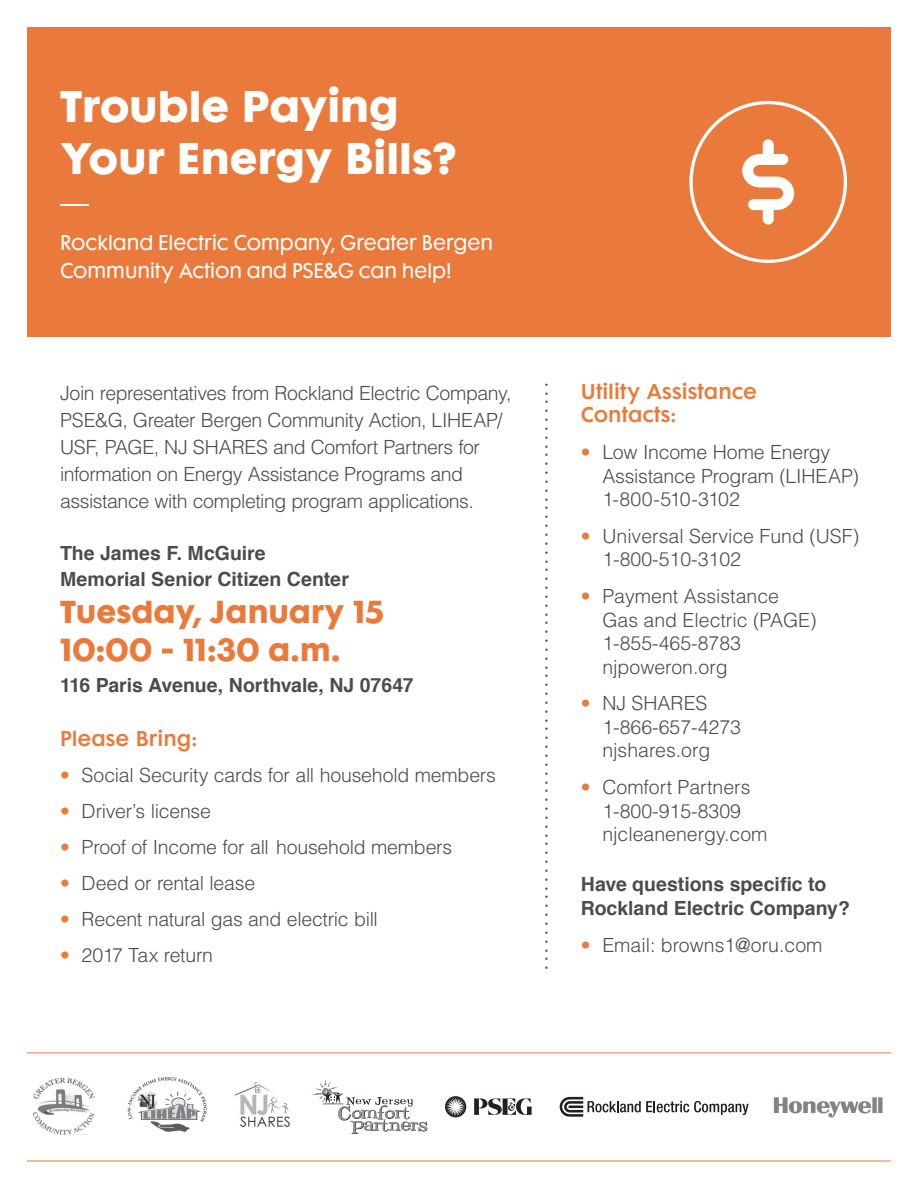
<style>
.page{position:relative;width:918px;height:1188px;background:#fff}
.page>*{position:absolute;margin:0;border:0;box-sizing:border-box;transform-origin:0 0}
.t1{font:40.5px/52.5px "Cg Futura Maxi Bd";color:#fff}
.t2{font:29.1px/37.5px "Cg Futura Maxi Bd";letter-spacing:.005em;color:#e97a3b}
.t3{font:300 19.5px/23.4px "Helvetica";letter-spacing:-.01em;color:#4b4c4d}
.t4{font:700 19.5px/25.5px "Helvetica";color:#4b4c4d}
.t5{font:19.5px/28.5px "Cg Futura Maxi Bk";color:#fff}
.t6{font:19.5px/23.4px "Cg Futura Maxi De";letter-spacing:.005em;color:#e97a3b}
.t7{font:13.5px "Cg Futura Maxi De";color:#4b4c4d}
.s1{font-family:"Cg Futura Maxi Bd";font-weight:400;color:#e97a3b}
</style>
<div class="page">
<div style="left:27px;top:27px;width:864px;height:310px;background:#e97a3b"></div>
<svg style="left:60px;top:204px;width:29px;height:1px"></svg>
<hr style="left:27px;top:1161px;width:864px;height:1px;background:#e97a3b">
<hr style="left:27px;top:1053px;width:864px;height:1px;background:#e97a3b">
<div style="left:689px;top:101px;width:158px;height:162px;border:3px solid #fff;border-radius:50%"></div>
<svg style="left:742px;top:154px;width:52px;height:56px"></svg>
<div style="left:763px;top:139px;width:11px;height:24px;background:#fff;border-radius:5px"></div>
<div style="left:763px;top:201px;width:11px;height:24px;background:#fff;border-radius:5px"></div>
<svg style="left:474px;top:1098px;width:58px;height:17px"></svg>
<svg style="left:445px;top:1096px;width:21px;height:21px"></svg>
<svg style="left:446px;top:1097px;width:19px;height:20px"></svg>
<img style="left:33px;top:1079px;width:62px;height:56px">
<img style="left:773px;top:1097px;width:110px;height:21px">
<img style="left:127px;top:1076px;width:80px;height:56px">
<img style="left:234px;top:1082px;width:56px;height:45px">
<svg style="left:560px;top:1097px;width:189px;height:20px"></svg>
<svg style="left:312px;top:1080px;width:115px;height:54px"></svg>
<h1 class="t1" style="left:60px;top:81px;width:398px">Trouble Paying<br>Your Energy Bills?</h1>
<p class="t5" style="left:60px;top:229px;width:434px">Rockland Electric Company, Greater Bergen<br>Community Action and PSE&amp;G can help!</p>
<p class="t3" style="left:60px;top:379px;width:453px;line-height:27px">Join representatives from Rockland Electric Company, PSE&amp;G, Greater Bergen Community Action, LIHEAP/ USF, PAGE, NJ SHARES and Comfort Partners for information on Energy Assistance Programs and assistance with completing program applications.</p>
<p class="t4" style="left:60px;top:541px;width:290px">The James F. McGuire<br>Memorial Senior Citizen Center</p>
<h2 class="t2" style="left:60px;top:594px;width:325px">Tuesday, January 15<br>10:00 - 11:30 a.m.</h2>
<p class="t4" style="left:60px;top:673px;width:355px">116 Paris Avenue, Northvale, NJ 07647</p>
<p class="t6" style="left:60px;top:728px;width:139px">Please Bring:</p>
<p class="t3" style="left:60px;top:763px;width:437px"><span class="s1">•</span> Social Security cards for all household members</p>
<p class="t3" style="left:60px;top:799px;width:152px"><span class="s1">•</span> Driver’s license</p>
<p class="t3" style="left:60px;top:835px;width:394px"><span class="s1">•</span> Proof of Income for all household members</p>
<p class="t3" style="left:60px;top:871px;width:197px"><span class="s1">•</span> Deed or rental lease</p>
<p class="t3" style="left:60px;top:907px;width:319px"><span class="s1">•</span> Recent natural gas and electric bill</p>
<p class="t3" style="left:60px;top:943px;width:155px"><span class="s1">•</span> 2017 Tax return</p>
<p class="t7" style="left:534px;top:970px;width:590px;rotate:-90deg">...................................................................</p>
<p class="t6" style="left:581px;top:381px;width:178px">Utility Assistance<br>Contacts:</p>
<p class="t3" style="left:602px;top:440px;width:258px;text-indent:-22px"><span class="s1">•</span> Low Income Home Energy<br>Assistance Program (LIHEAP)<br>1-800-510-3102</p>
<p class="t3" style="left:602px;top:524px;width:258px;text-indent:-22px"><span class="s1">•</span> Universal Service Fund (USF)<br>1-800-510-3102</p>
<p class="t3" style="left:602px;top:584px;width:216px;text-indent:-22px"><span class="s1">•</span> Payment Assistance<br>Gas and Electric (PAGE)<br>1-855-465-8783 njpoweron.org</p>
<p class="t3" style="left:602px;top:691px;width:140px;text-indent:-22px"><span class="s1">•</span> NJ SHARES<br>1-866-657-4273 njshares.org</p>
<p class="t3" style="left:602px;top:775px;width:167px;text-indent:-22px"><span class="s1">•</span> Comfort Partners<br>1-800-915-8309 njcleanenergy.com</p>
<p class="t4" style="left:581px;top:873px;width:271px;line-height:23.4px">Have questions specific to<br>Rockland Electric Company?</p>
<p class="t3" style="left:581px;top:932px;width:243px"><span class="s1">•</span> Email: browns1@oru.com</p>
</div>
